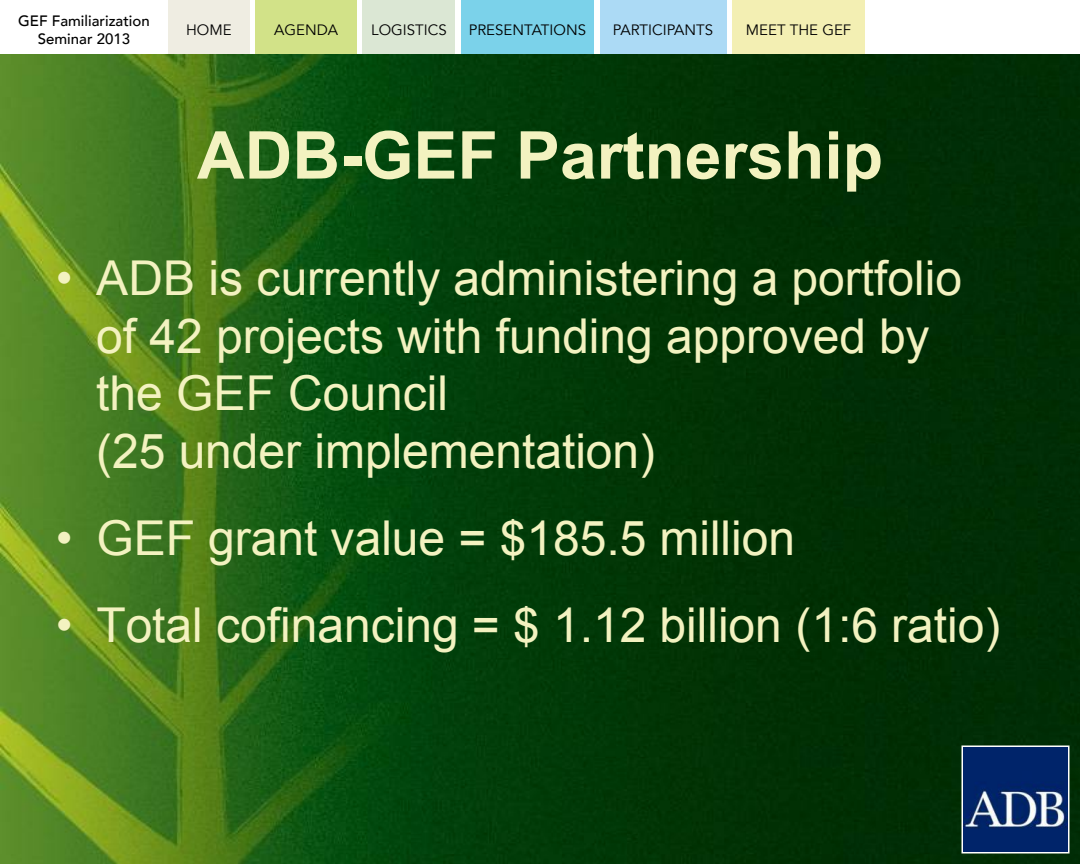
<style>
.page{position:relative;width:1080px;height:864px;background:#fff}
.page>*{position:absolute;margin:0;border:0;box-sizing:border-box;transform-origin:0 0}
.t1{font:700 66px "Arial";color:#f3f2c0}
.t2{font:48px/57.6px "Arial";color:#f3f2c0}
.t3{font:15px "Avenir";color:#000}
.t4{font:500 15px/18px "Avenir";color:#000;text-align:center}
</style>
<div class="page">
<div style="left:168px;top:0;width:82px;height:54px;background:#efede2"></div>
<div style="left:600px;top:0;width:126px;height:54px;background:#acdaf5"></div>
<div style="left:363px;top:0;width:92px;height:54px;background:#dbe7d4"></div>
<div style="left:732px;top:0;width:133px;height:54px;background:#f3efb3"></div>
<div style="left:256px;top:0;width:101px;height:54px;background:#d2e288"></div>
<div style="left:461px;top:0;width:133px;height:54px;background:#7bd2ea"></div>
<img style="left:1px;top:55px;width:1079px;height:809px">
<img style="left:965px;top:749px;width:102px;height:102px">
<div style="left:962px;top:746px;width:108px;height:108px;border:2px solid #fff"></div>
<p class="t4" style="left:18px;top:10px;width:133px">GEF Familiarization<br>Seminar 2013</p>
<p class="t3" style="left:186px;top:20px;width:47px">HOME</p>
<p class="t3" style="left:274px;top:20px;width:65px">AGENDA</p>
<p class="t3" style="left:371px;top:20px;width:77px">LOGISTICS</p>
<p class="t3" style="left:469px;top:20px;width:119px">PRESENTATIONS</p>
<p class="t3" style="left:613px;top:20px;width:102px">PARTICIPANTS</p>
<p class="t3" style="left:746px;top:20px;width:107px">MEET THE GEF</p>
<h1 class="t1" style="left:197px;top:111px;width:688px">ADB-GEF Partnership</h1>
<p class="t2" style="left:96px;top:250px;width:867px;text-indent:-41px">• ADB is currently administering a portfolio of 42 projects with funding approved by the GEF Council<br>(25 under implementation)</p>
<p class="t2" style="left:56px;top:510px;width:741px">• GEF grant value = $185.5 million</p>
<p class="t2" style="left:56px;top:597px;width:946px">• Total cofinancing = $ 1.12 billion (1:6 ratio)</p>
</div>
